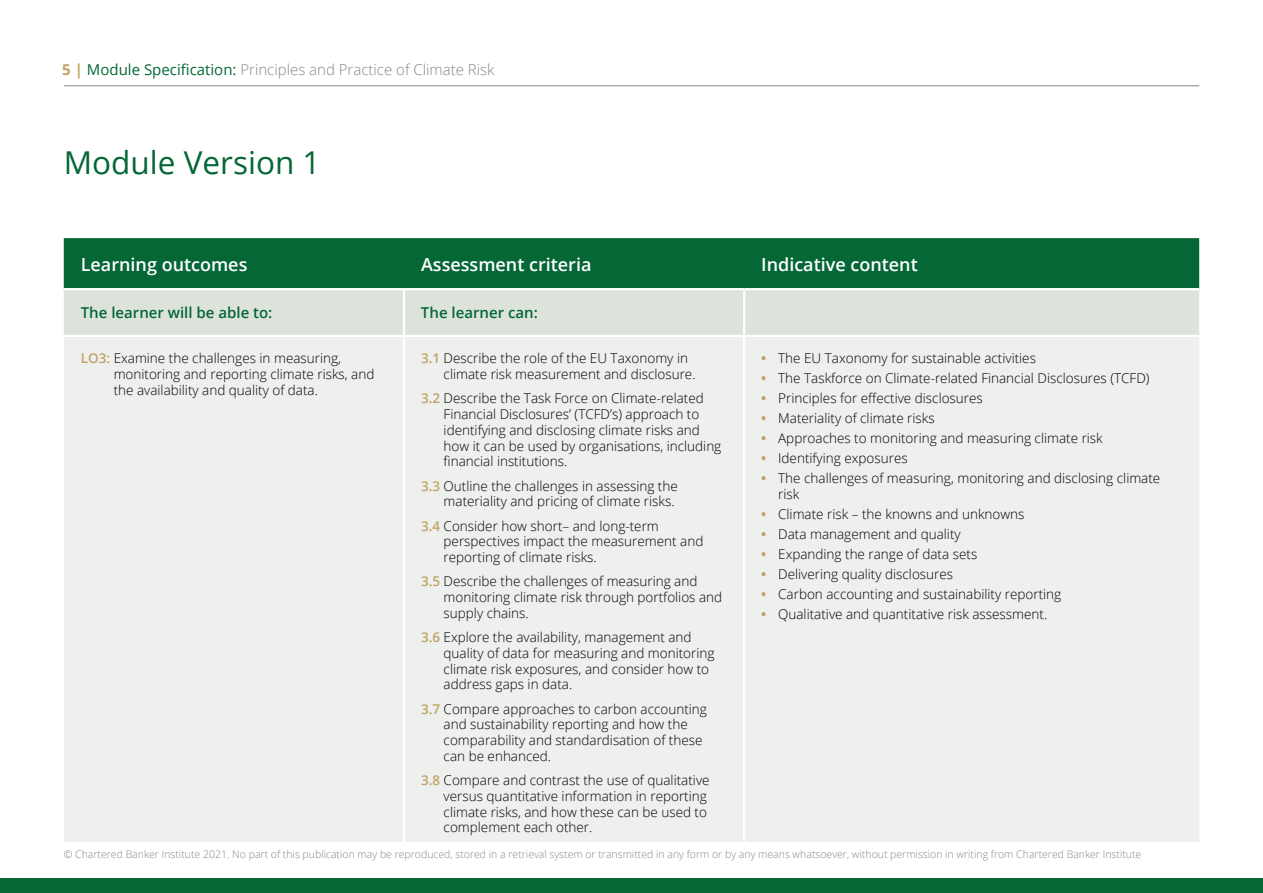
<style>
.page{position:relative;width:1263px;height:893px;background:#fff}
.page>*{position:absolute;margin:0;border:0;box-sizing:border-box;transform-origin:0 0}
.t1{font:31.5px "Open Sans";color:#046735}
.t2{font:600 18px "Open Sans";color:#fff}
.t3{font:300 15px "Open Sans";color:#878787}
.t4{font:600 15px "Open Sans";color:#046735}
.t5{font:300 13.5px/15.8px "Open Sans";color:#000}
.t6{font:300 10.5px "Open Sans";color:#878787}
.s1{font-weight:700;color:#c1a36a}
.s2{font-weight:400;color:#046735}
.s3{font-weight:600;color:#c1a36a}
</style>
<div class="page">
<hr style="left:64px;top:85px;width:1135px;height:1px;background:#878787">
<div style="left:0;top:878px;width:1263px;height:15px;background:#046735"></div>
<div style="left:64px;top:238px;width:1135px;height:50px;background:#046735"></div>
<div style="left:64px;top:290px;width:1135px;height:45px;background:#dde3da"></div>
<div style="left:64px;top:337px;width:1135px;height:505px;background:#edf0ec"></div>
<hr style="left:403px;top:337px;width:2px;height:505px;background:#fff">
<hr style="left:743px;top:337px;width:2px;height:505px;background:#fff">
<hr style="left:403px;top:290px;width:2px;height:45px;background:#fff">
<hr style="left:743px;top:290px;width:2px;height:45px;background:#fff">
<p class="t3" style="left:62px;top:60px;width:434px"><span class="s1">5 |</span> <span class="s2">Module Specification:</span> Principles and Practice of Climate Risk</p>
<h1 class="t1" style="left:64px;top:141px;width:258px">Module Version 1</h1>
<h2 class="t2" style="left:81px;top:252px;width:168px">Learning outcomes</h2>
<h2 class="t2" style="left:421px;top:252px;width:172px">Assessment criteria</h2>
<h2 class="t2" style="left:761px;top:252px;width:158px">Indicative content</h2>
<p class="t4" style="left:81px;top:303px;width:193px">The learner will be able to:</p>
<p class="t4" style="left:421px;top:303px;width:118px">The learner can:</p>
<p class="t5" style="left:114px;top:350px;width:262px;text-indent:-33px"><span class="s3">LO3:</span> Examine the challenges in measuring, monitoring and reporting climate risks, and the availability and quality of data.</p>
<p class="t5" style="left:444px;top:350px;width:253px;text-indent:-23px"><span class="s3">3.1</span> Describe the role of the EU Taxonomy in climate risk measurement and disclosure.</p>
<p class="t5" style="left:761px;top:350px;width:276px"><span class="s1">•</span> The EU Taxonomy for sustainable activities</p>
<p class="t5" style="left:761px;top:370px;width:390px"><span class="s1">•</span> The Taskforce on Climate-related Financial Disclosures (TCFD)</p>
<p class="t5" style="left:761px;top:390px;width:223px"><span class="s1">•</span> Principles for effective disclosures</p>
<p class="t5" style="left:761px;top:410px;width:175px"><span class="s1">•</span> Materiality of climate risks</p>
<p class="t5" style="left:761px;top:430px;width:343px"><span class="s1">•</span> Approaches to monitoring and measuring climate risk</p>
<p class="t5" style="left:761px;top:450px;width:148px"><span class="s1">•</span> Identifying exposures</p>
<p class="t5" style="left:778px;top:470px;width:384px;text-indent:-17px"><span class="s1">•</span> The challenges of measuring, monitoring and disclosing climate risk</p>
<p class="t5" style="left:761px;top:506px;width:265px"><span class="s1">•</span> Climate risk – the knowns and unknowns</p>
<p class="t5" style="left:761px;top:526px;width:201px"><span class="s1">•</span> Data management and quality</p>
<p class="t5" style="left:761px;top:546px;width:218px"><span class="s1">•</span> Expanding the range of data sets</p>
<p class="t5" style="left:761px;top:566px;width:193px"><span class="s1">•</span> Delivering quality disclosures</p>
<p class="t5" style="left:761px;top:586px;width:302px"><span class="s1">•</span> Carbon accounting and sustainability reporting</p>
<p class="t5" style="left:761px;top:606px;width:288px"><span class="s1">•</span> Qualitative and quantitative risk assessment.</p>
<p class="t5" style="left:444px;top:390px;width:279px;text-indent:-23px"><span class="s3">3.2</span> Describe the Task Force on Climate-related Financial Disclosures’ (TCFD’s) approach to identifying and disclosing climate risks and how it can be used by organisations, including financial institutions.</p>
<p class="t5" style="left:421px;top:477px;width:258px;text-align:right"><span class="s3">3.3</span> Outline the challenges in assessing the materiality and pricing of climate risks.</p>
<p class="t5" style="left:444px;top:517px;width:261px;text-indent:-23px"><span class="s3">3.4</span> Consider how short– and long-term perspectives impact the measurement and reporting of climate risks.</p>
<p class="t5" style="left:444px;top:573px;width:280px;text-indent:-23px"><span class="s3">3.5</span> Describe the challenges of measuring and monitoring climate risk through portfolios and supply chains.</p>
<p class="t5" style="left:444px;top:629px;width:272px;text-indent:-23px"><span class="s3">3.6</span> Explore the availability, management and quality of data for measuring and monitoring climate risk exposures, and consider how to address gaps in data.</p>
<p class="t5" style="left:444px;top:700px;width:265px;text-indent:-23px"><span class="s3">3.7</span> Compare approaches to carbon accounting and sustainability reporting and how the comparability and standardisation of these can be enhanced.</p>
<p class="t5" style="left:444px;top:772px;width:267px;text-indent:-23px"><span class="s3">3.8</span> Compare and contrast the use of qualitative versus quantitative information in reporting climate risks, and how these can be used to complement each other.</p>
<p class="t6" style="left:64px;top:847px;width:1079px">© Chartered Banker Institute 2021. No part of this publication may be reproduced, stored in a retrieval system or transmitted in any form or by any means whatsoever, without permission in writing from Chartered Banker Institute</p>
</div>
